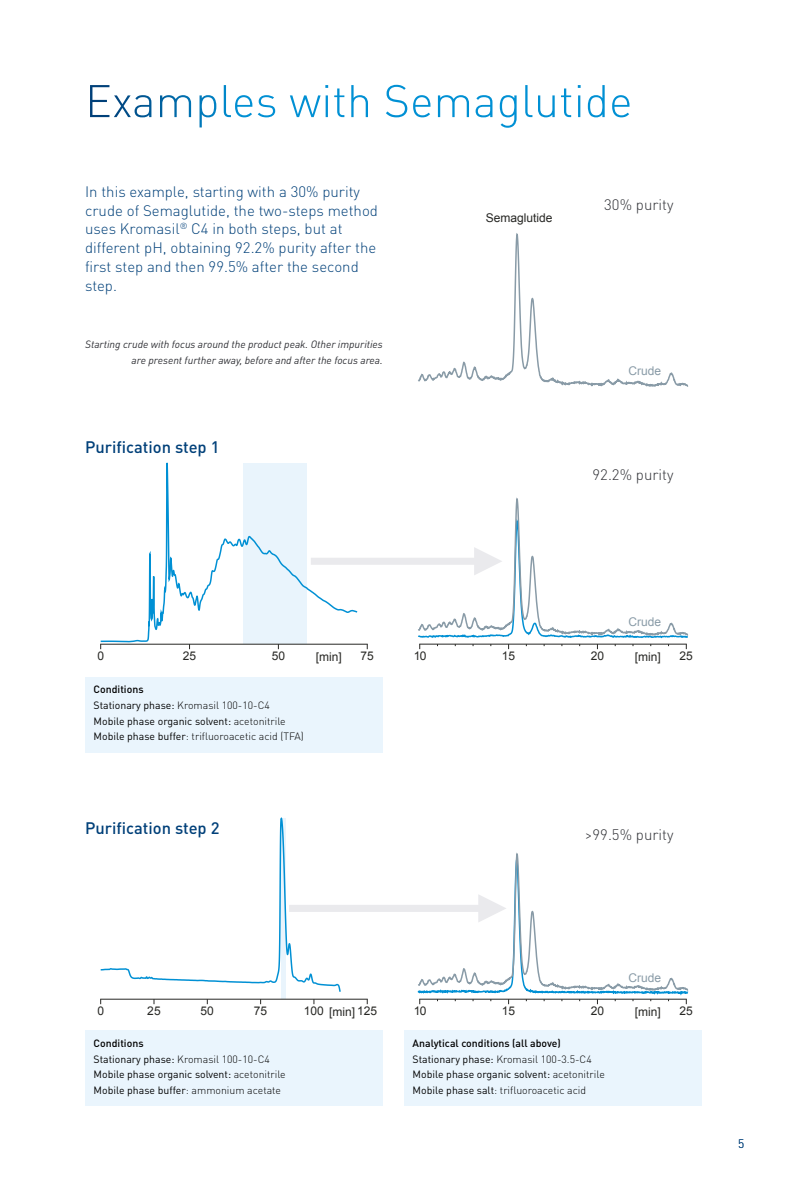
<style>
.page{position:relative;width:787px;height:1191px;background:#fff}
.page>*{position:absolute;margin:0;border:0;box-sizing:border-box;transform-origin:0 0}
.t1{font:500 16.5px "DIN Pro";color:#004079}
.t2{font:300 15px/18.8px "DIN Pro";color:#004079}
.t3{font:300 15px "DIN Pro";color:#2f3035}
.t4{font:12px "Arial";color:#272724}
.t5{font:12px "Arial";color:#899ba7}
.t6{font:300 12px "DIN Pro";color:#004079}
.t7{font:10.5px/15.8px "DIN Pro";color:#000}
.t8{font:italic 10.5px/15.8px "DIN Pro";letter-spacing:-.005em;color:#2f3035;text-align:right}
.s1{font-weight:500}
.s2{font-weight:300}
</style>
<div class="page">
<div style="left:404px;top:1030px;width:298px;height:76px;background:#eaf5fd"></div>
<div style="left:85px;top:1030px;width:298px;height:76px;background:#eaf5fd"></div>
<hr style="left:281px;top:818px;width:4px;height:181px;background:#e9f4fc">
<svg style="left:100px;top:817px;width:189px;height:176px"></svg>
<svg style="left:289px;top:860px;width:400px;height:144px"></svg>
<hr style="left:101px;top:998px;width:266px;height:1px;background:#272724">
<div style="left:85px;top:677px;width:298px;height:75px;background:#eaf5fd"></div>
<svg style="left:100px;top:463px;width:211px;height:180px"></svg>
<svg style="left:311px;top:520px;width:377px;height:129px"></svg>
<hr style="left:101px;top:644px;width:266px;height:1px;background:#272724">
<svg style="left:418px;top:233px;width:271px;height:154px"></svg>
<svg style="left:90px;top:85px;width:61px;height:32px"></svg>
<svg style="left:160px;top:95px;width:31px;height:22px"></svg>
<svg style="left:199px;top:95px;width:17px;height:32px"></svg>
<svg style="left:224px;top:85px;width:28px;height:32px"></svg>
<svg style="left:258px;top:95px;width:17px;height:22px"></svg>
<svg style="left:290px;top:85px;width:38px;height:32px"></svg>
<svg style="left:334px;top:88px;width:10px;height:29px"></svg>
<svg style="left:351px;top:85px;width:17px;height:32px"></svg>
<svg style="left:386px;top:85px;width:21px;height:32px"></svg>
<svg style="left:413px;top:95px;width:17px;height:22px"></svg>
<svg style="left:438px;top:95px;width:31px;height:22px"></svg>
<svg style="left:475px;top:95px;width:17px;height:22px"></svg>
<svg style="left:500px;top:95px;width:16px;height:33px"></svg>
<svg style="left:525px;top:85px;width:7px;height:32px"></svg>
<svg style="left:538px;top:95px;width:16px;height:22px"></svg>
<svg style="left:561px;top:88px;width:10px;height:29px"></svg>
<svg style="left:578px;top:85px;width:2px;height:32px"></svg>
<svg style="left:588px;top:85px;width:16px;height:32px"></svg>
<svg style="left:612px;top:95px;width:17px;height:22px"></svg>
<h2 class="t2" style="left:85px;top:183px;width:294px">In this example, starting with a 30% purity crude of Semaglutide, the two-steps method uses Kromasil<sup>®</sup> C4 in both steps, but at different pH, obtaining 92.2% purity after the first step and then 99.5% after the second step.</h2>
<p class="t8" style="left:85px;top:337px;width:299px">Starting crude with focus around the product peak. Other impurities are present further away, before and after the focus area.</p>
<h1 class="t1" style="left:85px;top:440px;width:136px">Purification step 1</h1>
<p class="t4" style="left:486px;top:213px;width:68px">Semaglutide</p>
<h2 class="t3" style="left:604px;top:198px;width:71px">30% purity</h2>
<p class="t5" style="left:628px;top:366px;width:34px">Crude</p>
<h2 class="t3" style="left:592px;top:468px;width:82px">92.2% purity</h2>
<p class="t4" style="left:97px;top:651px;width:8px">0</p>
<p class="t4" style="left:183px;top:651px;width:15px">25</p>
<p class="t4" style="left:272px;top:651px;width:15px">50</p>
<p class="t4" style="left:316px;top:652px;width:28px">[min]</p>
<p class="t4" style="left:360px;top:651px;width:15px">75</p>
<p class="t7" style="left:94px;top:682px;width:212px"><span class="s1">Conditions<br></span>Stationary phase: <span class="s2">Kromasil 100-10-C4<br></span>Mobile phase organic solvent: <span class="s2">acetonitrile </span>Mobile phase buffer<span class="s2">: trifluoroacetic acid (TFA)</span></p>
<h1 class="t1" style="left:85px;top:821px;width:136px">Purification step 2</h1>
<p class="t5" style="left:628px;top:618px;width:34px">Crude</p>
<p class="t4" style="left:413px;top:651px;width:15px">10</p>
<p class="t4" style="left:502px;top:651px;width:15px">15</p>
<p class="t4" style="left:590px;top:651px;width:15px">20</p>
<p class="t4" style="left:679px;top:651px;width:15px">25</p>
<p class="t4" style="left:634px;top:652px;width:28px">[min]</p>
<h2 class="t3" style="left:585px;top:828px;width:90px">&gt;99.5% purity</h2>
<p class="t4" style="left:97px;top:1006px;width:8px">0</p>
<p class="t4" style="left:147px;top:1006px;width:15px">25</p>
<p class="t4" style="left:201px;top:1006px;width:15px">50</p>
<p class="t4" style="left:254px;top:1006px;width:15px">75</p>
<p class="t4" style="left:304px;top:1006px;width:75px">100 [min] 125</p>
<p class="t7" style="left:94px;top:1036px;width:194px"><span class="s1">Conditions<br></span>Stationary phase: <span class="s2">Kromasil 100-10-C4<br></span>Mobile phase organic solvent: <span class="s2">acetonitrile </span>Mobile phase buffer<span class="s2">: ammonium acetate</span></p>
<p class="t5" style="left:628px;top:972px;width:34px">Crude</p>
<p class="t4" style="left:413px;top:1006px;width:15px">10</p>
<p class="t4" style="left:502px;top:1006px;width:15px">15</p>
<p class="t4" style="left:590px;top:1006px;width:15px">20</p>
<p class="t4" style="left:679px;top:1006px;width:15px">25</p>
<p class="t4" style="left:634px;top:1007px;width:28px">[min]</p>
<p class="t7" style="left:412px;top:1036px;width:194px"><span class="s1">Analytical conditions (all above)<br></span>Stationary phase: <span class="s2">Kromasil 100-3.5-C4<br></span>Mobile phase organic solvent: <span class="s2">acetonitrile </span>Mobile phase salt<span class="s2">: trifluoroacetic acid</span></p>
<p class="t6" style="left:738px;top:1139px;width:8px">5</p>
</div>
